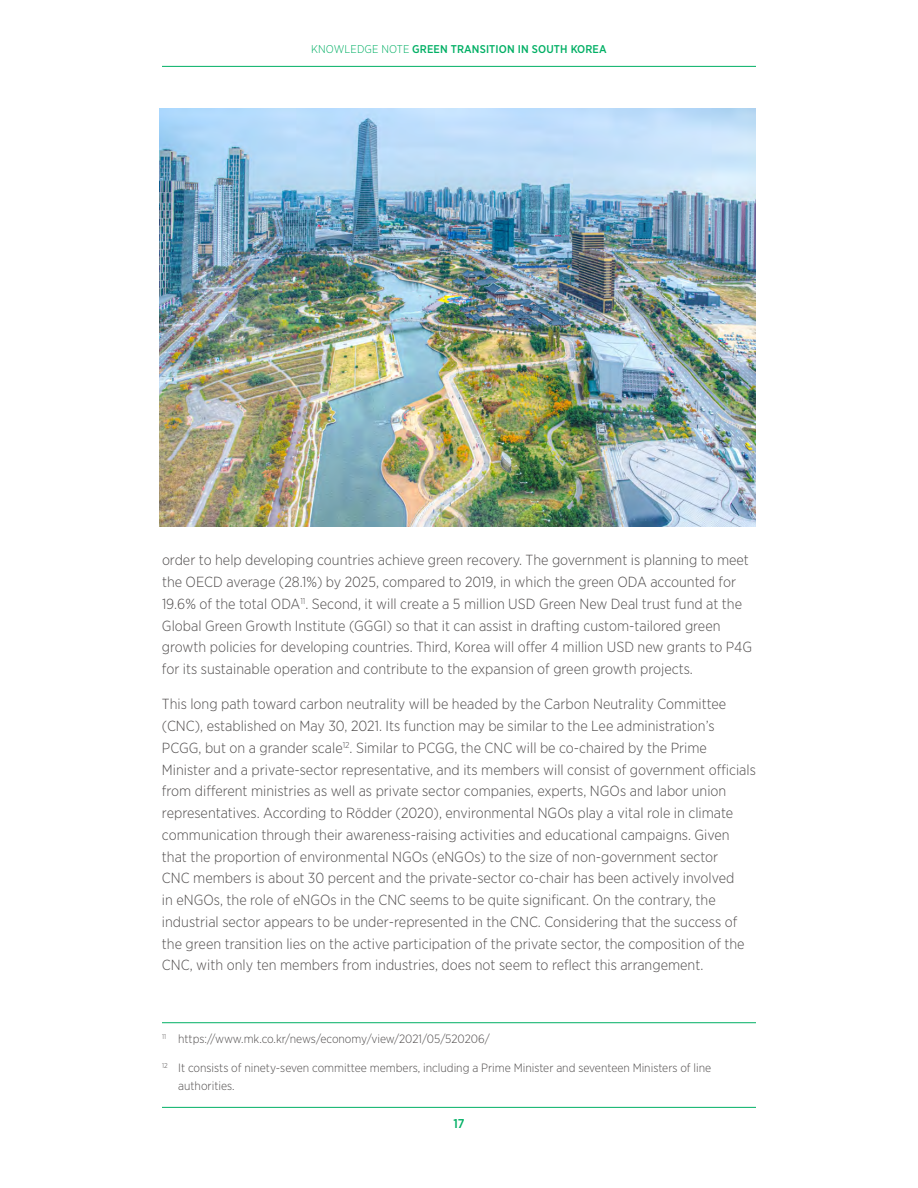
<style>
.page{position:relative;width:918px;height:1188px;background:#fff}
.page>*{position:absolute;margin:0;border:0;box-sizing:border-box;transform-origin:0 0}
.t1{font:300 14.7px/21.8px "Gotham Narrow";color:#504d4d}
.t2{font:500 12.75px "Gotham Narrow";color:#00af64}
.t3{font:300 12px/17.2px "Gotham Narrow";color:#504d4d}
.t4{font:500 11.25px "Gotham Narrow";letter-spacing:.01em;color:#00af64}
.s1{font-weight:300}
</style>
<div class="page">
<hr style="left:162px;top:1107px;width:594px;height:1px;background:#00af64">
<hr style="left:162px;top:66px;width:594px;height:1px;background:#00af64">
<hr style="left:162px;top:1022px;width:594px;height:1px;background:#00af64">
<img style="left:160px;top:108px;width:596px;height:418px">
<p class="t4" style="left:311px;top:42px;width:297px"><span class="s1">KNOWLEDGE NOTE</span> GREEN TRANSITION IN SOUTH KOREA</p>
<p class="t1" style="left:162px;top:549px;width:592px">order to help developing countries achieve green recovery. The government is planning to meet the OECD average (28.1%) by 2025, compared to 2019, in which the green ODA accounted for 19.6% of the total ODA<sup>11</sup>. Second, it will create a 5 million USD Green New Deal trust fund at the Global Green Growth Institute (GGGI) so that it can assist in drafting custom-tailored green growth policies for developing countries. Third, Korea will offer 4 million USD new grants to P4G for its sustainable operation and contribute to the expansion of green growth projects.</p>
<p class="t1" style="left:162px;top:693px;width:595px">This long path toward carbon neutrality will be headed by the Carbon Neutrality Committee (CNC), established on May 30, 2021. Its function may be similar to the Lee administration’s PCGG, but on a grander scale<sup>12</sup>. Similar to PCGG, the CNC will be co-chaired by the Prime Minister and a private-sector representative, and its members will consist of government officials from different ministries as well as private sector companies, experts, NGOs and labor union representatives. According to Rödder (2020), environmental NGOs play a vital role in climate communication through their awareness-raising activities and educational campaigns. Given that the proportion of environmental NGOs (eNGOs) to the size of non-government sector<br>CNC members is about 30 percent and the private-sector co-chair has been actively involved<br>in eNGOs, the role of eNGOs in the CNC seems to be quite significant. On the contrary, the industrial sector appears to be under-represented in the CNC. Considering that the success of the green transition lies on the active participation of the private sector, the composition of the CNC, with only ten members from industries, does not seem to reflect this arrangement.</p>
<p class="t3" style="left:162px;top:1030px;width:329px"><sup>11</sup> https://www.mk.co.kr/news/economy/view/2021/05/520206/</p>
<p class="t3" style="left:178px;top:1059px;width:535px;text-indent:-16px"><sup>12</sup> It consists of ninety-seven committee members, including a Prime Minister and seventeen Ministers of line authorities.</p>
<p class="t2" style="left:453px;top:1115px;width:13px">17</p>
</div>
